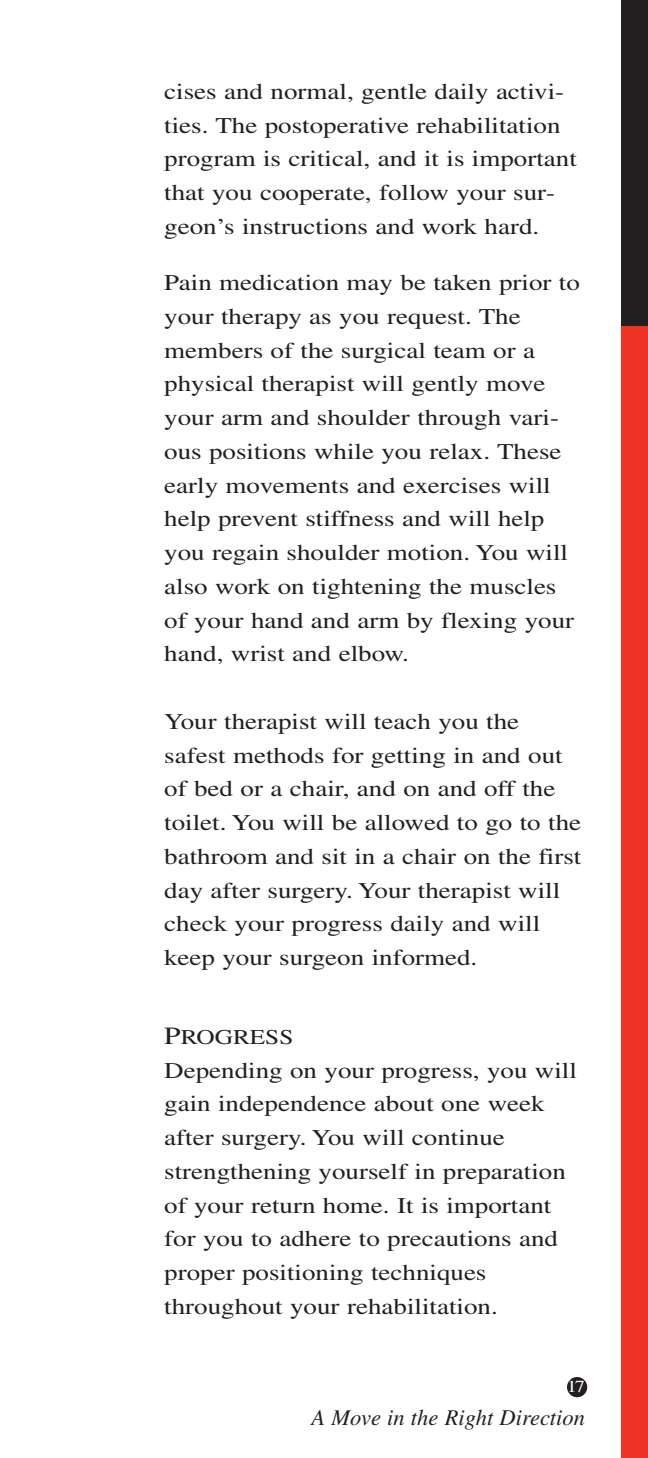
<style>
.page{position:relative;width:648px;height:1458px;background:#fff}
.page>*{position:absolute;margin:0;border:0;box-sizing:border-box;transform-origin:0 0}
.t1{font:22.5px/33.8px "Times";color:#231f20;scale:1.2 1}
.t2{font:italic 22.5px "Times";color:#231f20}
.t3{font:21.15px "Times";color:#231f20;scale:1.2 1}
.t4{font:16.88px "Times";color:#fff;scale:1.2 1}
.s1{font-size:24.75px}
</style>
<div class="page">
<div style="left:567px;top:1377px;width:20px;height:20px;background:#231f20;border-radius:50%"></div>
<div style="left:621px;top:326px;width:27px;height:1132px;background:#ee3224"></div>
<div style="left:621px;top:0;width:27px;height:326px;background:#231f20"></div>
<p class="t1" style="left:164px;top:77px;width:345px">cises and normal, gentle daily activi&shy;ties. The postoperative rehabilitation program is critical, and it is important that you cooperate, follow your sur&shy;geon’s instructions and work hard.</p>
<p class="t1" style="left:164px;top:268px;width:348px">Pain medication may be taken prior to your therapy as you request. The members of the surgical team or a physical therapist will gently move your arm and shoulder through vari&shy;ous positions while you relax. These early movements and exercises will help prevent stiffness and will help you regain shoulder motion. You will also work on tightening the muscles of your hand and arm by flexing your hand, wrist and elbow.</p>
<p class="t1" style="left:164px;top:707px;width:349px">Your therapist will teach you the safest methods for getting in and out of bed or a chair, and on and off the toilet. You will be allowed to go to the bathroom and sit in a chair on the first day after surgery. Your therapist will check your progress daily and will keep your surgeon informed.</p>
<p class="t3" style="left:164px;top:1029px;width:109px"><span class="s1">P</span>ROGRESS</p>
<p class="t1" style="left:164px;top:1055px;width:345px">Depending on your progress, you will gain independence about one week after surgery. You will continue strengthening yourself in preparation of your return home. It is important for you to adhere to precautions and proper positioning techniques throughout your rehabilitation.</p>
<p class="t4" style="left:567px;top:1380px;width:17px">17</p>
<p class="t2" style="left:311px;top:1410px;width:275px">A Move in the Right Direction</p>
</div>
